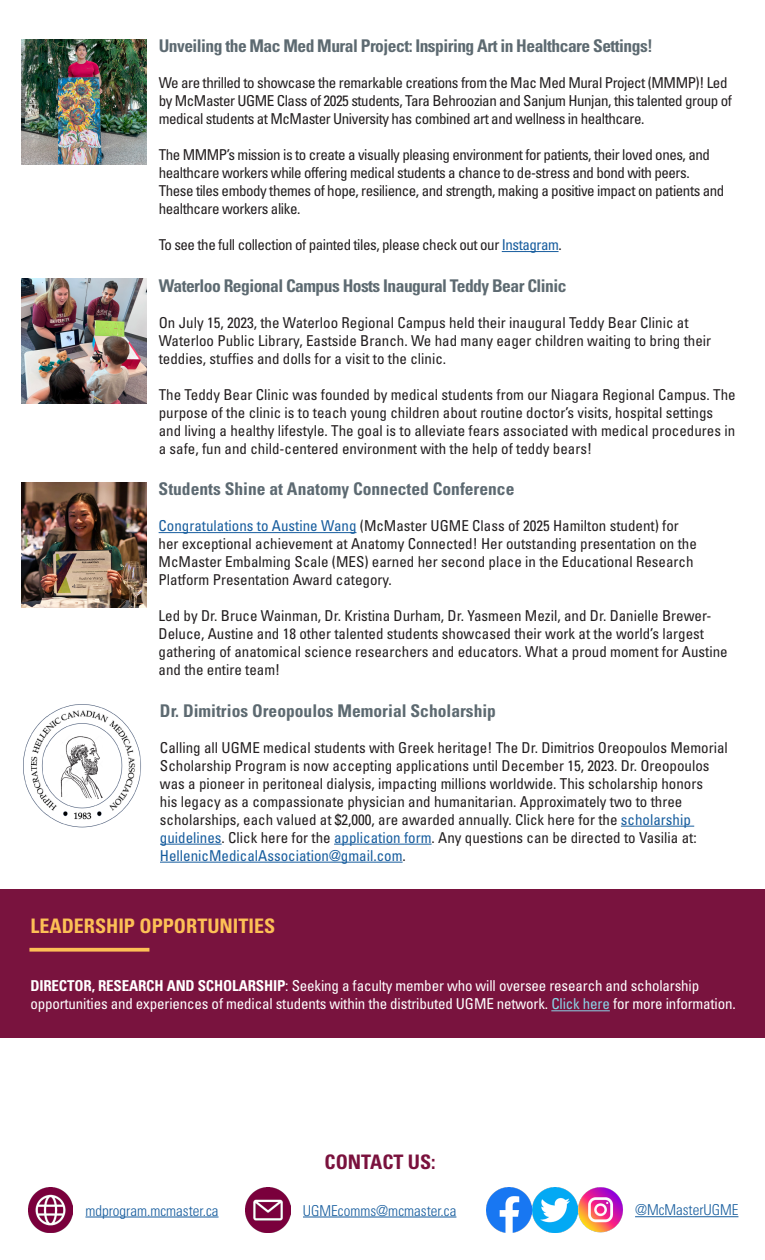
<style>
.page{position:relative;width:765px;height:1260px;background:#fff}
.page>*{position:absolute;margin:0;border:0;box-sizing:border-box;transform-origin:0 0}
.t1{font:700 condensed 20px "Univers LT Std";color:#fdc056}
.t2{font:700 condensed 20px "Univers LT Std";color:#7a113d}
.t3{font:700 condensed 17.5px "Univers LT Std";letter-spacing:-.03em;color:#5d6a71}
.t4{font:700 condensed 17.5px "Univers LT Std";color:#5d6a72}
.t5{font:700 condensed 17.5px "Univers LT Std";color:#5d6a71}
.t6{font:condensed 15px/18px "Univers LT Std";color:#231f20}
.t7{font:condensed 15px/18px "Univers LT Std";letter-spacing:-.03em;color:#231f20}
.t8{font:condensed 15px/18px "Univers LT Std";letter-spacing:-.01em;color:#fff}
.t9{font:300 condensed 15px "Univers LT Std";color:#175d9e}
.s1{color:#175d9e}
.s2{font-weight:700}
.s3{color:#8bd3e6}
</style>
<div class="page">
<hr style="left:502px;top:251px;width:57px;height:1px;background:#175d9e">
<img style="left:21px;top:39px;width:125px;height:125px">
<img style="left:21px;top:279px;width:125px;height:125px">
<hr style="left:159px;top:532px;width:198px;height:1px;background:#175d9e">
<img style="left:21px;top:482px;width:125px;height:125px">
<hr style="left:621px;top:826px;width:73px;height:1px;background:#175d9e">
<hr style="left:160px;top:844px;width:62px;height:1px;background:#175d9e">
<hr style="left:334px;top:844px;width:98px;height:1px;background:#175d9e">
<hr style="left:160px;top:862px;width:243px;height:1px;background:#175d9e">
<img style="left:23px;top:704px;width:118px;height:124px">
<img style="left:487px;top:1187px;width:44px;height:45px">
<img style="left:578px;top:1187px;width:45px;height:46px">
<img style="left:533px;top:1188px;width:45px;height:44px">
<img style="left:28px;top:1188px;width:45px;height:44px">
<hr style="left:85px;top:1217px;width:134px;height:1px;background:#175d9e">
<hr style="left:635px;top:1216px;width:103px;height:1px;background:#175d9e">
<img style="left:246px;top:1188px;width:44px;height:44px">
<hr style="left:303px;top:1217px;width:153px;height:1px;background:#175d9e">
<div style="left:0;top:890px;width:765px;height:148px;background:#79133e"></div>
<svg style="left:29px;top:948px;width:120px;height:4px"></svg>
<hr style="left:551px;top:1010px;width:59px;height:1px;background:#8bd3e6">
<p class="t3" style="left:159px;top:35px;width:496px">Unveiling the Mac Med Mural Project: Inspiring Art in Healthcare Settings!</p>
<p class="t7" style="left:159px;top:74px;width:575px">We are thrilled to showcase the remarkable creations from the Mac Med Mural Project (MMMP)! Led by McMaster UGME Class of 2025 students, Tara Behroozian and Sanjum Hunjan, this talented group of medical students at McMaster University has combined art and wellness in healthcare.</p>
<p class="t7" style="left:159px;top:146px;width:567px">The MMMP’s mission is to create a visually pleasing environment for patients, their loved ones, and healthcare workers while offering medical students a chance to de-stress and bond with peers.<br>These tiles embody themes of hope, resilience, and strength, making a positive impact on patients and healthcare workers alike.</p>
<p class="t7" style="left:159px;top:236px;width:405px">To see the full collection of painted tiles, please check out our <span class="s1">Instagram</span>.</p>
<p class="t3" style="left:159px;top:275px;width:409px">Waterloo Regional Campus Hosts Inaugural Teddy Bear Clinic</p>
<p class="t6" style="left:159px;top:313px;width:554px">On July 15, 2023, the Waterloo Regional Campus held their inaugural Teddy Bear Clinic at<br>Waterloo Public Library, Eastside Branch. We had many eager children waiting to bring their teddies, stuffies and dolls for a visit to the clinic.</p>
<p class="t6" style="left:159px;top:385px;width:579px">The Teddy Bear Clinic was founded by medical students from our Niagara Regional Campus. The purpose of the clinic is to teach young children about routine doctor’s visits, hospital settings and living a healthy lifestyle. The goal is to alleviate fears associated with medical procedures in a safe, fun and child-centered environment with the help of teddy bears!</p>
<p class="t4" style="left:159px;top:478px;width:357px">Students Shine at Anatomy Connected Conference</p>
<p class="t6" style="left:159px;top:517px;width:540px"><span class="s1">Congratulations to Austine Wang</span> (McMaster UGME Class of 2025 Hamilton student) for her exceptional achievement at Anatomy Connected! Her outstanding presentation on the McMaster Embalming Scale (MES) earned her second place in the Educational Research Platform Presentation Award category.</p>
<p class="t6" style="left:159px;top:607px;width:571px">Led by Dr. Bruce Wainman, Dr. Kristina Durham, Dr. Yasmeen Mezil, and Dr. Danielle Brewer-Deluce, Austine and 18 other talented students showcased their work at the world’s largest gathering of anatomical science researchers and educators. What a proud moment for Austine and the entire team!</p>
<p class="t5" style="left:160px;top:700px;width:338px">Dr. Dimitrios Oreopoulos Memorial Scholarship</p>
<p class="t6" style="left:160px;top:738px;width:569px">Calling all UGME medical students with Greek heritage! The Dr. Dimitrios Oreopoulos Memorial Scholarship Program is now accepting applications until December 15, 2023. Dr. Oreopoulos was a pioneer in peritoneal dialysis, impacting millions worldwide. This scholarship honors<br>his legacy as a compassionate physician and humanitarian. Approximately two to three scholarships, each valued at $2,000, are awarded annually. Click here for the <span class="s1">scholarship guidelines</span>. Click here for the <span class="s1">application form</span>. Any questions can be directed to Vasilia at:<br><span class="s1">HellenicMedicalAssociation@gmail.com</span>.</p>
<p class="t1" style="left:31px;top:914px;width:246px">LEADERSHIP OPPORTUNITIES</p>
<p class="t8" style="left:30px;top:977px;width:707px"><span class="s2">DIRECTOR, RESEARCH AND SCHOLARSHIP</span>: Seeking a faculty member who will oversee research and scholarship opportunities and experiences of medical students within the distributed UGME network. <span class="s3">Click here</span> for more information.</p>
<p class="t2" style="left:325px;top:1149px;width:113px">CONTACT US:</p>
<p class="t9" style="left:85px;top:1201px;width:135px">mdprogram.mcmaster.ca</p>
<p class="t9" style="left:303px;top:1201px;width:155px">UGMEcomms@mcmaster.ca</p>
<p class="t9" style="left:635px;top:1201px;width:105px">@McMasterUGME</p>
</div>
